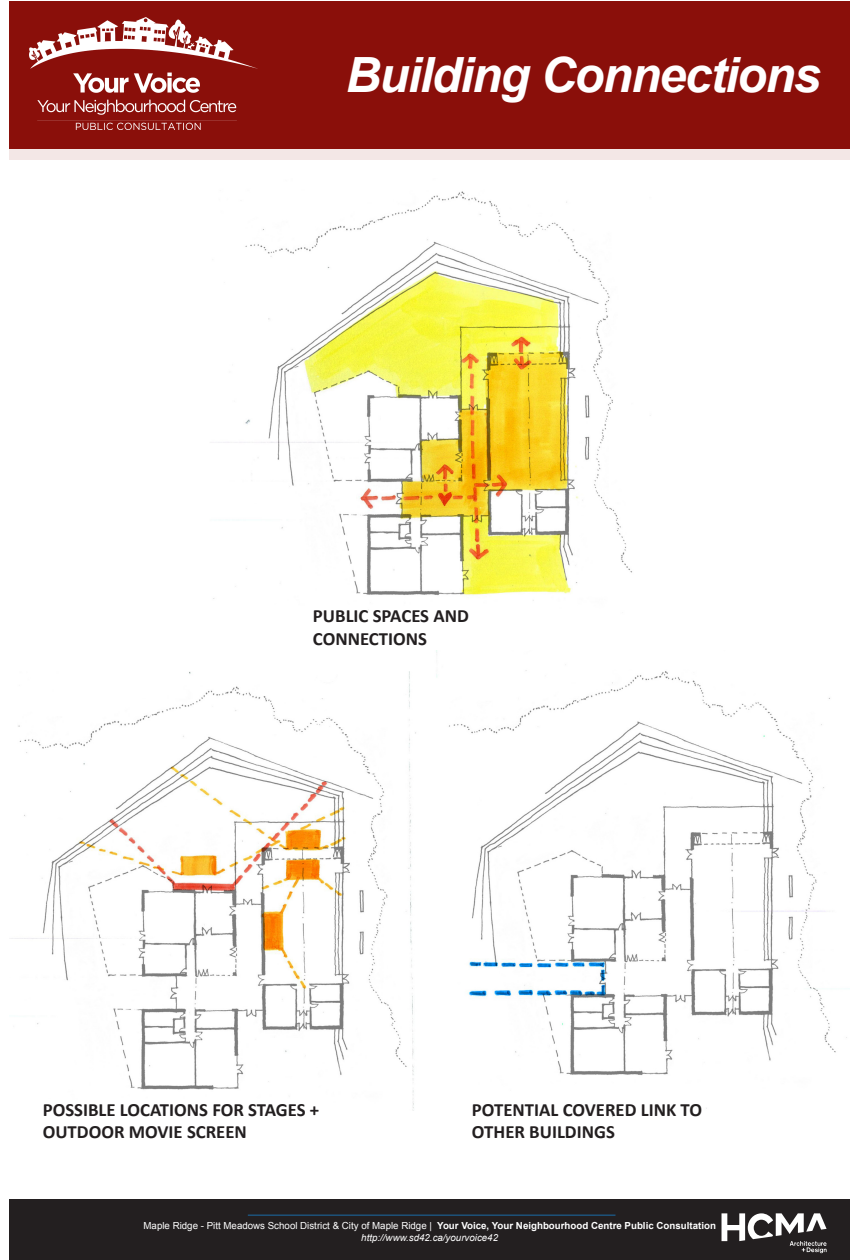
<style>
.page{position:relative;width:864px;height:1260px;background:#fff}
.page>*{position:absolute;margin:0;border:0;box-sizing:border-box;transform-origin:0 0}
.t1{font:italic 700 48.65px "Arial";letter-spacing:-.03em;color:#fff}
.t2{font:700 18.75px/22.5px "Calibri";color:#231f20}
.t3{font:9.75px/11.7px "Arial";color:#fff;text-align:center}
.s1{font-weight:700}
.s2{font-style:italic}
</style>
<div class="page">
<div style="left:10px;top:1199px;width:840px;height:61px;background:#231f20"></div>
<div style="left:10px;top:10px;width:840px;height:150px;background:#f3e7e6"></div>
<div style="left:10px;top:1px;width:840px;height:148px;background:#8a0f0a"></div>
<hr style="left:248px;top:1215px;width:368px;height:1px;background:#1a6ba7">
<img style="left:30px;top:18px;width:228px;height:112px">
<svg style="left:722px;top:1213px;width:105px;height:40px"></svg>
<img style="left:11px;top:672px;width:405px;height:439px">
<img style="left:436px;top:650px;width:414px;height:467px">
<img style="left:212px;top:191px;width:420px;height:410px">
<p class="t1" style="left:346px;top:42px;width:476px">Building Connections</p>
<p class="t2" style="left:313px;top:605px;width:157px">PUBLIC SPACES AND<br>CONNECTIONS</p>
<p class="t2" style="left:43px;top:1098px;width:278px">POSSIBLE LOCATIONS FOR STAGES +<br>OUTDOOR MOVIE SCREEN</p>
<p class="t2" style="left:472px;top:1098px;width:232px">POTENTIAL COVERED LINK TO<br>OTHER BUILDINGS</p>
<p class="t3" style="left:144px;top:1220px;width:574px">Maple Ridge - Pitt Meadows School District &amp; City of Maple Ridge | <span class="s1">Your Voice, Your Neighbourhood Centre Public Consultation </span><span class="s2">http://www.sd42.ca/yourvoice42</span></p>
</div>
